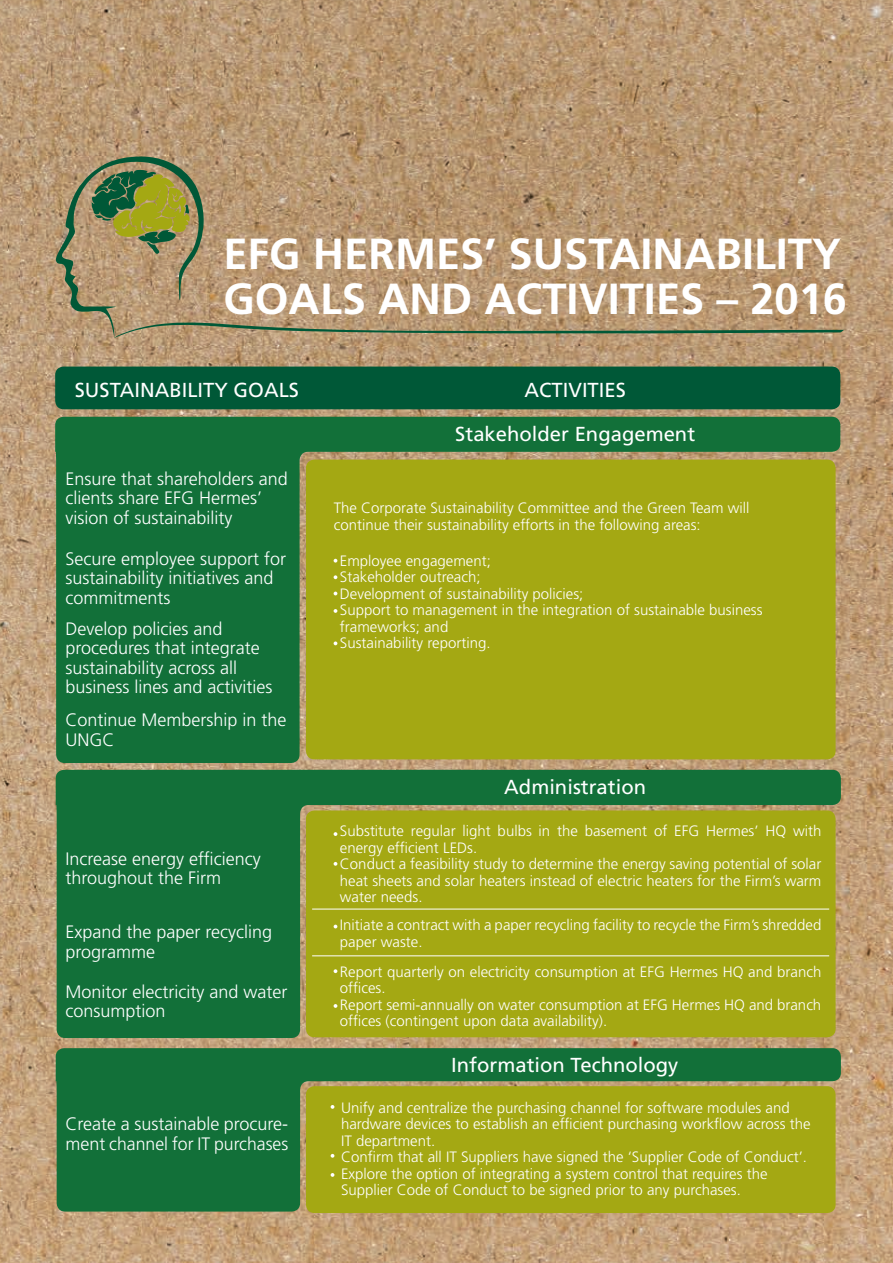
<style>
.page{position:relative;width:893px;height:1263px;background:#fff}
.page>*{position:absolute;margin:0;border:0;box-sizing:border-box;transform-origin:0 0}
.t1{font:700 43.5px/45px "Frutiger LT Std";color:#fff}
.t2{font:20.25px/43.7px "Frutiger LT Std";color:#fff;text-align:center}
.t3{font:300 18px/19.5px "Frutiger LT Std";color:#fff}
.t4{font:300 15px/16.5px "Frutiger LT Std";color:#fff}
</style>
<div class="page">
<img style="left:0;top:0;width:893px;height:1263px">
<div style="left:56px;top:770px;width:785px;height:268px;background:#127039"></div>
<div style="left:56px;top:1048px;width:785px;height:163px;background:#127039"></div>
<svg style="left:55px;top:417px;width:785px;height:346px;background:#21743e"></svg>
<div style="left:306px;top:460px;width:530px;height:299px;background:#a4a813;border-radius:9px"></div>
<div style="left:306px;top:810px;width:530px;height:227px;background:#a4a813;border-radius:9px"></div>
<div style="left:306px;top:1086px;width:530px;height:127px;background:#a4a813;border-radius:9px"></div>
<svg style="left:334px;top:559px;width:3px;height:4px"></svg>
<svg style="left:334px;top:575px;width:3px;height:4px"></svg>
<svg style="left:334px;top:609px;width:3px;height:4px"></svg>
<svg style="left:334px;top:641px;width:3px;height:4px"></svg>
<svg style="left:334px;top:832px;width:3px;height:4px"></svg>
<svg style="left:334px;top:862px;width:3px;height:4px"></svg>
<svg style="left:334px;top:969px;width:3px;height:4px"></svg>
<svg style="left:334px;top:1004px;width:3px;height:4px"></svg>
<svg style="left:331px;top:1105px;width:3px;height:4px"></svg>
<svg style="left:331px;top:1154px;width:3px;height:4px"></svg>
<svg style="left:331px;top:1173px;width:3px;height:4px"></svg>
<div style="left:55px;top:367px;width:785px;height:42px;background:#005837;border-radius:9px"></div>
<hr style="left:312px;top:909px;width:517px;height:1px;background:#fff">
<hr style="left:312px;top:955px;width:517px;height:1px;background:#fff">
<svg style="left:56px;top:156px;width:788px;height:183px;background:#af946d"></svg>
<h1 class="t1" style="left:223px;top:231px;width:625px">EFG HERMES’ SUSTAINABILITY<br>GOALS AND ACTIVITIES – 2016</h1>
<h2 class="t2" style="left:75px;top:368px;width:226px">SUSTAINABILITY GOALS</h2>
<h2 class="t2" style="left:455px;top:368px;width:241px">ACTIVITIES<br>Stakeholder Engagement</h2>
<p class="t3" style="left:65px;top:469px;width:224px">Ensure that shareholders and clients share EFG Hermes’ vision of sustainability</p>
<p class="t3" style="left:65px;top:549px;width:222px">Secure employee support for sustainability initiatives and commitments</p>
<p class="t3" style="left:65px;top:619px;width:209px">Develop policies and procedures that integrate sustainability across all business lines and activities</p>
<p class="t3" style="left:65px;top:710px;width:223px">Continue Membership in the<br>UNGC</p>
<p class="t3" style="left:65px;top:849px;width:197px">Increase energy efficiency throughout the Firm</p>
<p class="t3" style="left:65px;top:922px;width:208px">Expand the paper recycling programme</p>
<p class="t3" style="left:65px;top:982px;width:223px">Monitor electricity and water consumption</p>
<p class="t3" style="left:65px;top:1114px;width:224px">Create a sustainable procure&shy;ment channel for IT purchases</p>
<p class="t4" style="left:334px;top:500px;width:417px">The Corporate Sustainability Committee and the Green Team will continue their sustainability efforts in the following areas:</p>
<p class="t4" style="left:340px;top:552px;width:424px">Employee engagement;<br>Stakeholder outreach;<br>Development of sustainability policies;<br>Support to management in the integration of sustainable business frameworks; and<br>Sustainability reporting.</p>
<h2 class="t2" style="left:504px;top:765px;width:143px">Administration</h2>
<p class="t4" style="left:340px;top:823px;width:483px">Substitute regular light bulbs in the basement of EFG Hermes’ HQ with energy efficient LEDs.<br>Conduct a feasibility study to determine the energy saving potential of solar heat sheets and solar heaters instead of electric heaters for the Firm’s warm water needs.</p>
<p class="t4" style="left:340px;top:917px;width:483px">Initiate a contract with a paper recycling facility to recycle the Firm’s shredded paper waste.</p>
<p class="t4" style="left:340px;top:963px;width:483px">Report quarterly on electricity consumption at EFG Hermes HQ and branch offices.<br>Report semi-annually on water consumption at EFG Hermes HQ and branch offices (contingent upon data availability).</p>
<h2 class="t2" style="left:451px;top:1043px;width:229px">Information Technology</h2>
<p class="t4" style="left:341px;top:1099px;width:471px">Unify and centralize the purchasing channel for software modules and hardware devices to establish an efficient purchasing workflow across the IT department.<br>Confirm that all IT Suppliers have signed the ‘Supplier Code of Conduct’.<br>Explore the option of integrating a system control that requires the Supplier Code of Conduct to be signed prior to any purchases.</p>
</div>
